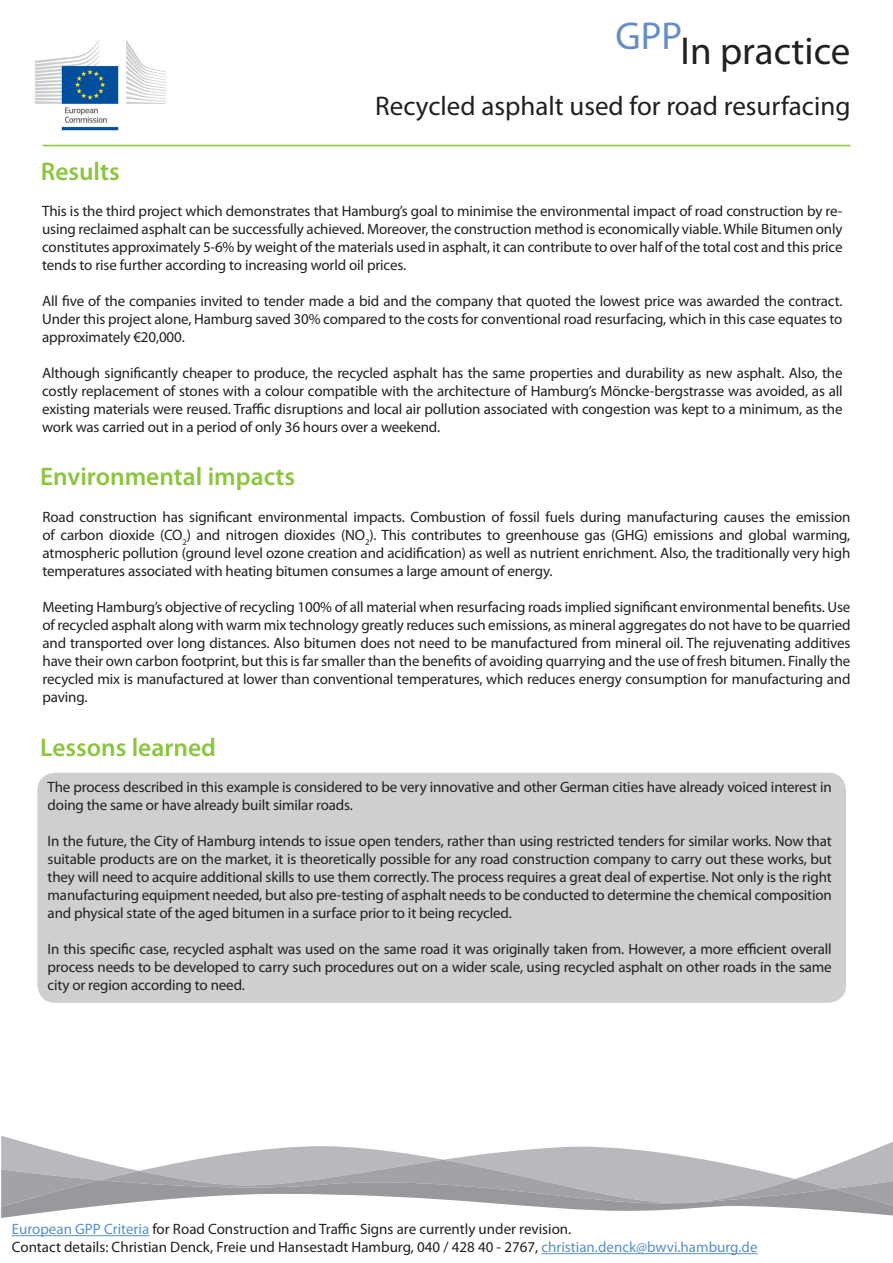
<style>
.page{position:relative;width:893px;height:1263px;background:#fff}
.page>*{position:absolute;margin:0;border:0;box-sizing:border-box;transform-origin:0 0}
.t1{font:39px "Myriad Pro";color:#231f20}
.t2{font:27px "Myriad Pro";color:#231f20}
.t3{font:600 25.5px "Myriad Pro";color:#8bc63e}
.t4{font:15px/18px "Myriad Pro";letter-spacing:-.01em;color:#231f20;text-align:justify}
.s1{color:#588fc7}
</style>
<div class="page">
<svg style="left:1px;top:1136px;width:90px;height:24px"></svg>
<svg style="left:194px;top:1141px;width:699px;height:19px"></svg>
<svg style="left:1px;top:1160px;width:892px;height:34px;background:#b2b3b6"></svg>
<svg style="left:1px;top:1194px;width:892px;height:61px"></svg>
<img style="left:35px;top:40px;width:131px;height:91px">
<hr style="left:43px;top:145px;width:807px;height:1px;background:#8bc63e">
<div style="left:37px;top:773px;width:809px;height:230px;background:#cecfd0;border-radius:18px"></div>
<hr style="left:12px;top:1235px;width:137px;height:1px;background:#588fc7">
<hr style="left:541px;top:1253px;width:216px;height:1px;background:#588fc7">
<h1 class="t1" style="left:615px;top:27px;width:236px"><sup>GPP</sup>In practice</h1>
<p class="t3" style="left:41px;top:156px;width:81px">Results</p>
<h2 class="t2" style="left:375px;top:89px;width:477px">Recycled asphalt used for road resurfacing</h2>
<p class="t4" style="left:42px;top:202px;width:802px">This is the third project which demonstrates that Hamburg’s goal to minimise the environmental impact of road construction by re&shy;using reclaimed asphalt can be successfully achieved. Moreover, the construction method is economically viable. While Bitumen only constitutes approximately 5-6% by weight of the materials used in asphalt, it can contribute to over half of the total cost and this price tends to rise further according to increasing world oil prices.</p>
<p class="t4" style="left:42px;top:292px;width:802px">All five of the companies invited to tender made a bid and the company that quoted the lowest price was awarded the contract.<br>Under this project alone, Hamburg saved 30% compared to the costs for conventional road resurfacing, which in this case equates to approximately €20,000.</p>
<p class="t4" style="left:42px;top:364px;width:802px">Although significantly cheaper to produce, the recycled asphalt has the same properties and durability as new asphalt. Also, the costly replacement of stones with a colour compatible with the architecture of Hamburg’s Möncke-bergstrasse was avoided, as all existing materials were reused. Traffic disruptions and local air pollution associated with congestion was kept to a minimum, as the work was carried out in a period of only 36 hours over a weekend.</p>
<p class="t3" style="left:40px;top:460px;width:257px">Environmental impacts</p>
<p class="t4" style="left:43px;top:508px;width:809px">Road construction has significant environmental impacts. Combustion of fossil fuels during manufacturing causes the emission of carbon dioxide (CO<sub>2</sub>) and nitrogen dioxides (NO<sub>2</sub>). This contributes to greenhouse gas (GHG) emissions and global warming, atmospheric pollution (ground level ozone creation and acidification) as well as nutrient enrichment. Also, the traditionally very high temperatures associated with heating bitumen consumes a large amount of energy.</p>
<p class="t4" style="left:43px;top:598px;width:809px">Meeting Hamburg’s objective of recycling 100% of all material when resurfacing roads implied significant environmental benefits. Use of recycled asphalt along with warm mix technology greatly reduces such emissions, as mineral aggregates do not have to be quarried and transported over long distances. Also bitumen does not need to be manufactured from mineral oil. The rejuvenating additives have their own carbon footprint, but this is far smaller than the benefits of avoiding quarrying and the use of fresh bitumen. Finally the recycled mix is manufactured at lower than conventional temperatures, which reduces energy consumption for manufacturing and paving.</p>
<p class="t3" style="left:40px;top:732px;width:177px">Lessons learned</p>
<p class="t4" style="left:48px;top:778px;width:786px">The process described in this example is considered to be very innovative and other German cities have already voiced interest in doing the same or have already built similar roads.</p>
<p class="t4" style="left:48px;top:832px;width:786px">In the future, the City of Hamburg intends to issue open tenders, rather than using restricted tenders for similar works. Now that suitable products are on the market, it is theoretically possible for any road construction company to carry out these works, but they will need to acquire additional skills to use them correctly. The process requires a great deal of expertise. Not only is the right manufacturing equipment needed, but also pre-testing of asphalt needs to be conducted to determine the chemical composition and physical state of the aged bitumen in a surface prior to it being recycled.</p>
<p class="t4" style="left:48px;top:940px;width:786px">In this specific case, recycled asphalt was used on the same road it was originally taken from. However, a more efficient overall process needs to be developed to carry such procedures out on a wider scale, using recycled asphalt on other roads in the same city or region according to need.</p>
<p class="t4" style="left:12px;top:1220px;width:561px"><span class="s1">European GPP Criteria</span> for Road Construction and Traffic Signs are currently under revision.</p>
<p class="t4" style="left:12px;top:1238px;width:747px">Contact details: Christian Denck, Freie und Hansestadt Hamburg, 040 / 428 40 - 2767, <span class="s1">christian.denck@bwvi.hamburg.de</span></p>
</div>
